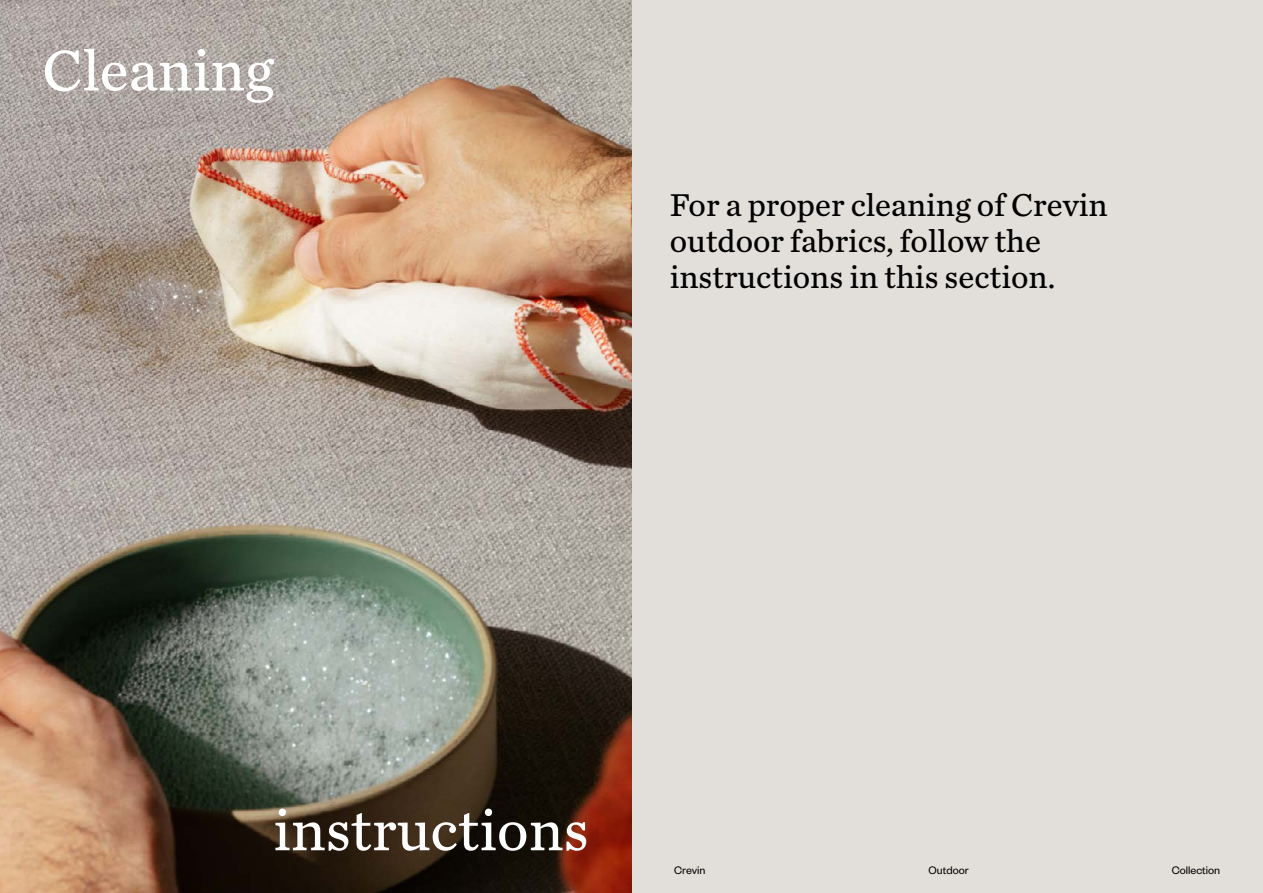
<style>
.page{position:relative;width:1263px;height:893px;background:#e2dfda}
.page>*{position:absolute;margin:0;border:0;box-sizing:border-box;transform-origin:0 0}
.t1{font:60px "Chronicle Text G3";color:#fff}
.t2{font:33px/36px "Chronicle Text G3";color:#000}
.t3{font:12px "Founders Grotesk";color:#000}
</style>
<div class="page">
<img style="left:0;top:0;width:631px;height:893px">
<h1 class="t1" style="left:42px;top:25px;width:233px">Cleaning</h1>
<p class="t2" style="left:670px;top:185px;width:439px">For a proper cleaning of Crevin outdoor fabrics, follow the instructions in this section.</p>
<h1 class="t1" style="left:273px;top:785px;width:317px">instructions</h1>
<p class="t3" style="left:674px;top:863px;width:33px">Crevin</p>
<p class="t3" style="left:929px;top:863px;width:42px">Outdoor</p>
<p class="t3" style="left:1172px;top:863px;width:50px">Collection</p>
</div>
